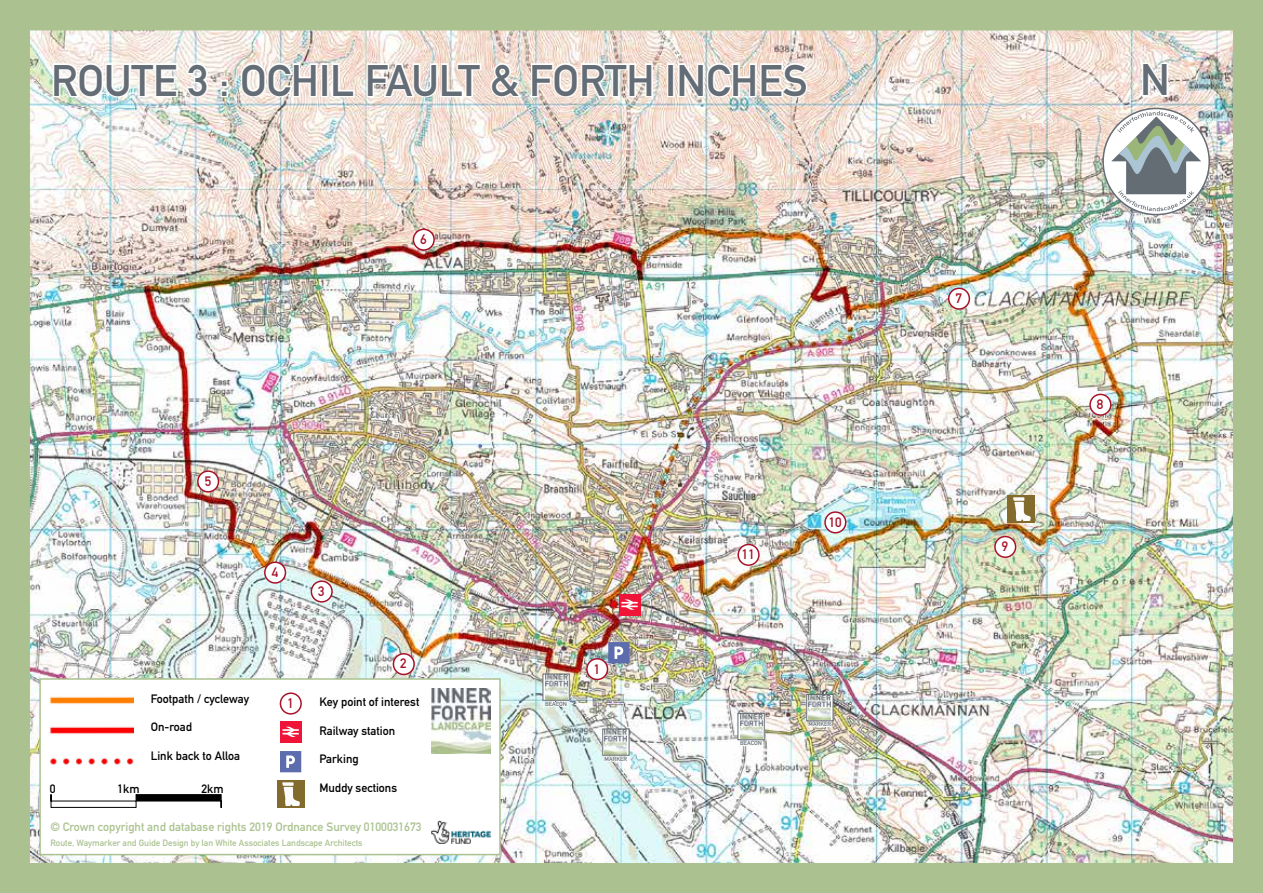
<style>
.page{position:relative;width:1263px;height:893px;background:#fff}
.page>*{position:absolute;margin:0;border:0;box-sizing:border-box;transform-origin:0 0}
.t1{font:700 43.5px "DIN Alternate";color:#646c75}
.t2{font:700 13.5px "DIN Alternate";color:#a9132a}
.t3{font:700 12px "DIN Alternate";color:#000}
.t4{font:700 12px "DIN Alternate";color:#abc290}
.t5{font:700 9px "DIN Alternate";color:#abc290}
.t6{font:700 6px "DIN Alternate";color:#646c75}
</style>
<div class="page">
<img style="left:0;top:0;width:1263px;height:893px">
<div style="left:587px;top:659px;width:20px;height:20px;background:#fff;border-radius:50%"></div>
<div style="left:586px;top:658px;width:22px;height:22px;border:2px solid #a9132a;border-radius:50%"></div>
<div style="left:393px;top:654px;width:21px;height:20px;background:#fff;border-radius:50%"></div>
<div style="left:393px;top:653px;width:22px;height:22px;border:2px solid #a9132a;border-radius:50%"></div>
<div style="left:311px;top:581px;width:21px;height:21px;background:#fff;border-radius:50%"></div>
<div style="left:311px;top:580px;width:22px;height:23px;border:2px solid #a9132a;border-radius:50%"></div>
<div style="left:265px;top:562px;width:20px;height:21px;background:#fff;border-radius:50%"></div>
<div style="left:264px;top:561px;width:22px;height:23px;border:2px solid #a9132a;border-radius:50%"></div>
<div style="left:198px;top:471px;width:20px;height:21px;background:#fff;border-radius:50%"></div>
<div style="left:197px;top:470px;width:22px;height:23px;border:2px solid #a9132a;border-radius:50%"></div>
<div style="left:413px;top:229px;width:21px;height:21px;background:#fff;border-radius:50%"></div>
<div style="left:413px;top:229px;width:22px;height:22px;border:2px solid #a9132a;border-radius:50%"></div>
<div style="left:949px;top:288px;width:20px;height:21px;background:#fff;border-radius:50%"></div>
<div style="left:948px;top:288px;width:22px;height:22px;border:2px solid #a9132a;border-radius:50%"></div>
<div style="left:1090px;top:394px;width:21px;height:21px;background:#fff;border-radius:50%"></div>
<div style="left:1089px;top:394px;width:22px;height:22px;border:2px solid #a9132a;border-radius:50%"></div>
<div style="left:995px;top:536px;width:20px;height:21px;background:#fff;border-radius:50%"></div>
<div style="left:994px;top:536px;width:22px;height:22px;border:2px solid #a9132a;border-radius:50%"></div>
<div style="left:825px;top:512px;width:21px;height:21px;background:#fff;border-radius:50%"></div>
<div style="left:824px;top:511px;width:22px;height:22px;border:2px solid #a9132a;border-radius:50%"></div>
<div style="left:738px;top:544px;width:21px;height:21px;background:#fff;border-radius:50%"></div>
<div style="left:737px;top:544px;width:23px;height:22px;border:2px solid #a9132a;border-radius:50%"></div>
<svg style="left:51px;top:61px;width:128px;height:38px"></svg>
<svg style="left:185px;top:61px;width:25px;height:38px"></svg>
<svg style="left:239px;top:61px;width:80px;height:38px"></svg>
<div style="left:321px;top:63px;width:7px;height:34px;border:3px solid #fff"></div>
<svg style="left:330px;top:62px;width:26px;height:37px"></svg>
<svg style="left:365px;top:62px;width:118px;height:37px"></svg>
<svg style="left:489px;top:61px;width:165px;height:39px"></svg>
<div style="left:667px;top:63px;width:8px;height:34px;border:3px solid #fff"></div>
<svg style="left:677px;top:61px;width:132px;height:38px"></svg>
<svg style="left:478px;top:444px;width:4px;height:4px"></svg>
<svg style="left:608px;top:642px;width:21px;height:21px"></svg>
<div style="left:619px;top:594px;width:21px;height:21px;background:#f01438"></div>
<svg style="left:621px;top:599px;width:17px;height:11px"></svg>
<div style="left:1008px;top:496px;width:27px;height:27px;background:#836b2d"></div>
<svg style="left:1013px;top:497px;width:18px;height:24px"></svg>
<svg style="left:739px;top:740px;width:24px;height:9px"></svg>
<svg style="left:739px;top:715px;width:24px;height:23px"></svg>
<img style="left:740px;top:715px;width:22px;height:23px">
<div style="left:737px;top:713px;width:28px;height:27px;border:1px solid #646c75"></div>
<svg style="left:807px;top:721px;width:26px;height:8px"></svg>
<svg style="left:808px;top:696px;width:1px;height:23px"></svg>
<img style="left:809px;top:696px;width:22px;height:23px">
<div style="left:806px;top:694px;width:27px;height:27px;border:1px solid #646c75"></div>
<svg style="left:544px;top:701px;width:24px;height:9px"></svg>
<svg style="left:544px;top:675px;width:24px;height:24px"></svg>
<img style="left:545px;top:675px;width:22px;height:24px">
<div style="left:542px;top:673px;width:28px;height:28px;border:1px solid #646c75"></div>
<svg style="left:603px;top:748px;width:27px;height:15px"></svg>
<svg style="left:604px;top:730px;width:1px;height:24px"></svg>
<img style="left:605px;top:730px;width:22px;height:24px">
<div style="left:602px;top:728px;width:27px;height:28px;border:1px solid #646c75"></div>
<svg style="left:1103px;top:108px;width:106px;height:107px"></svg>
<svg style="left:1111px;top:111px;width:90px;height:100px"></svg>
<div style="left:1102px;top:108px;width:108px;height:107px;border:2px solid #646c75;border-radius:50%"></div>
<svg style="left:1140px;top:61px;width:30px;height:37px"></svg>
<div style="left:39px;top:678px;width:462px;height:177px;background:#fff;border:2px solid #abc290"></div>
<svg style="left:50px;top:794px;width:172px;height:14px"></svg>
<img style="left:50px;top:757px;width:84px;height:8px">
<img style="left:50px;top:696px;width:83px;height:8px">
<img style="left:432px;top:688px;width:59px;height:65px">
<img style="left:431px;top:820px;width:60px;height:23px">
<svg style="left:280px;top:751px;width:21px;height:21px"></svg>
<div style="left:280px;top:721px;width:21px;height:21px;background:#f01438"></div>
<svg style="left:282px;top:727px;width:17px;height:10px"></svg>
<div style="left:277px;top:781px;width:27px;height:27px;background:#836b2d"></div>
<svg style="left:282px;top:782px;width:18px;height:24px"></svg>
<div style="left:280px;top:692px;width:22px;height:23px;border:2px solid #a9132a;border-radius:50%"></div>
<img style="left:50px;top:726px;width:83px;height:8px">
<h1 class="t1" style="left:51px;top:47px;width:758px">ROUTE 3 : OCHIL FAULT &amp; FORTH INCHES</h1>
<p class="t2" style="left:420px;top:229px;width:8px">6</p>
<p class="t2" style="left:205px;top:471px;width:8px">5</p>
<p class="t2" style="left:272px;top:562px;width:8px">4</p>
<p class="t3" style="left:151px;top:689px;width:100px">Footpath / cycleway</p>
<p class="t3" style="left:151px;top:718px;width:43px">On-road</p>
<p class="t3" style="left:151px;top:746px;width:91px">Link back to Alloa</p>
<p class="t2" style="left:287px;top:693px;width:8px">1</p>
<p class="t2" style="left:318px;top:581px;width:8px">3</p>
<p class="t2" style="left:400px;top:653px;width:8px">2</p>
<p class="t3" style="left:319px;top:693px;width:101px">Key point of interest</p>
<p class="t3" style="left:319px;top:721px;width:77px">Railway station</p>
<p class="t3" style="left:319px;top:750px;width:41px">Parking</p>
<p class="t3" style="left:50px;top:779px;width:7px">0</p>
<p class="t3" style="left:117px;top:779px;width:24px">1km</p>
<p class="t3" style="left:201px;top:779px;width:24px">2km</p>
<p class="t3" style="left:319px;top:778px;width:79px">Muddy sections</p>
<p class="t4" style="left:50px;top:818px;width:373px">© Crown copyright and database rights 2019 Ordnance Survey 0100031673</p>
<p class="t5" style="left:50px;top:836px;width:314px">Route, Waymarker and Guide Design by Ian White Associates Landscape Architects</p>
<p class="t6" style="left:545px;top:699px;width:23px">BEACON</p>
<p class="t2" style="left:594px;top:659px;width:8px">1</p>
<p class="t6" style="left:605px;top:754px;width:24px">MARKER</p>
<p class="t2" style="left:742px;top:544px;width:14px">11</p>
<p class="t2" style="left:829px;top:512px;width:14px">10</p>
<p class="t6" style="left:740px;top:739px;width:23px">BEACON</p>
<p class="t6" style="left:808px;top:720px;width:24px">MARKER</p>
<p class="t2" style="left:955px;top:288px;width:8px">7</p>
<p class="t2" style="left:1002px;top:536px;width:8px">9</p>
<h1 class="t1" style="left:1140px;top:47px;width:31px">N</h1>
<p class="t2" style="left:1097px;top:394px;width:8px">8</p>
</div>
